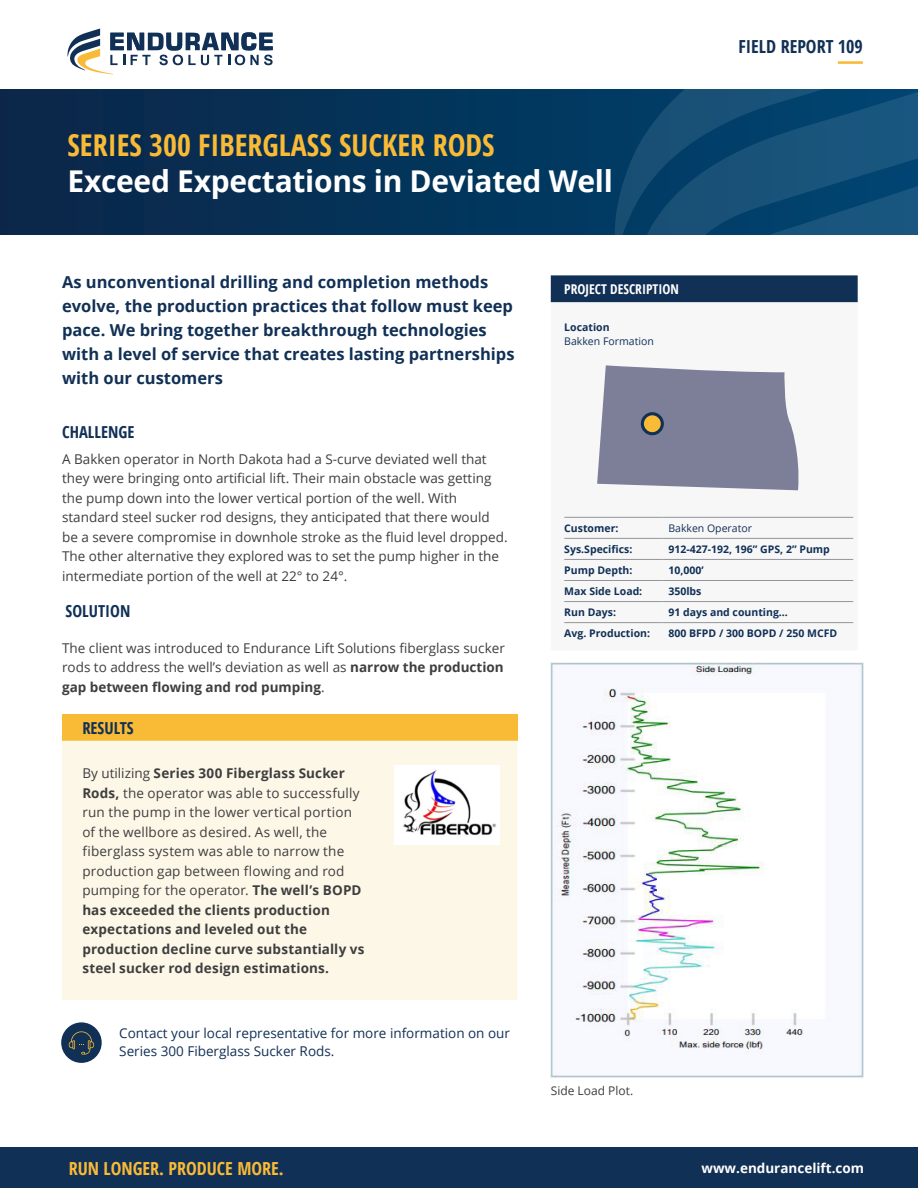
<style>
.page{position:relative;width:918px;height:1188px;background:#fff}
.page>*{position:absolute;margin:0;border:0;box-sizing:border-box;transform-origin:0 0}
.Headline_Yellow_2{font:700 30px "Open Sans";letter-spacing:-.01em;color:#fff}
.Headline_Yellow_1{font:700 30px "Open Sans Condensed";color:#f9ba36}
.Run_Longer_Produce_M{font:700 18px "Open Sans Condensed";color:#f9ba36}
.Field_Report{font:700 18px "Open Sans Condensed";color:#113056}
.Intro_Paragraph{font:700 16.5px/24px "Open Sans";color:#113056}
.Challenge_Soluiton{font:700 16.5px "Open Sans Condensed";color:#113056}
.Body_copy{font:700 16.5px "Open Sans Condensed";color:#113056}
.Results_head{font:700 16.5px "Open Sans Condensed";color:#113056}
.Body_copy-2{font:13.5px/19.5px "Open Sans";color:#3e3e3f}
.Results_Box_body_cop{font:13.5px/19.5px "Open Sans";letter-spacing:.01em;color:#3e3e3f}
.Contact{font:13.5px/18px "Open Sans";color:#113056}
.url{font:700 13.5px "Open Sans";color:#fff}
.Contact-2{font:700 13.5px "Open Sans Condensed";color:#fff}
.t1{font:12px "Open Sans";color:#3e3e3f}
.Project_Table_body{font:700 10.5px "Open Sans";color:#113056}
.Project_Table_bold{font:700 10.5px "Open Sans";color:#113056}
.Project_Table_body-2{font:10.5px "Open Sans";color:#113056}
.s1{font-weight:700}
</style>
<div class="page">
<div style="left:0;top:89px;width:918px;height:146px;background:linear-gradient(to bottom,#063055,#063055)"></div>
<svg style="left:613px;top:89px;width:305px;height:146px;background:#0f4b73"></svg>
<div style="left:0;top:1148px;width:918px;height:40px;background:#113056"></div>
<img style="left:551px;top:662px;width:313px;height:417px">
<svg style="left:67px;top:29px;width:206px;height:46px"></svg>
<hr style="left:838px;top:61px;width:25px;height:3px;background:#f9ba36">
<div style="left:62px;top:714px;width:455px;height:27px;background:#f9ba36"></div>
<div style="left:62px;top:741px;width:455px;height:259px;background:#fdf7e8"></div>
<div style="left:61px;top:1022px;width:41px;height:41px;background:#113056;border-radius:50%"></div>
<svg style="left:69px;top:1031px;width:25px;height:24px"></svg>
<div style="left:551px;top:275px;width:307px;height:27px;background:#113056"></div>
<svg style="left:551px;top:302px;width:307px;height:322px"></svg>
<hr style="left:564px;top:517px;width:98px;height:1px;background:#939598">
<hr style="left:662px;top:517px;width:191px;height:1px;background:#939598">
<hr style="left:564px;top:538px;width:98px;height:1px;background:#939598">
<hr style="left:662px;top:538px;width:191px;height:1px;background:#939598">
<hr style="left:564px;top:559px;width:98px;height:1px;background:#939598">
<hr style="left:662px;top:559px;width:191px;height:1px;background:#939598">
<hr style="left:564px;top:580px;width:98px;height:1px;background:#939598">
<hr style="left:662px;top:580px;width:191px;height:1px;background:#939598">
<hr style="left:564px;top:601px;width:98px;height:1px;background:#939598">
<hr style="left:662px;top:601px;width:191px;height:1px;background:#939598">
<hr style="left:564px;top:622px;width:98px;height:1px;background:#939598">
<hr style="left:662px;top:622px;width:191px;height:1px;background:#939598">
<svg style="left:597px;top:365px;width:204px;height:125px;background:#8c8da3"></svg>
<div style="left:642px;top:414px;width:20px;height:20px;background:#f9ba36;border-radius:50%"></div>
<div style="left:641px;top:412px;width:23px;height:23px;border:3px solid #113056;border-radius:50%"></div>
<img style="left:394px;top:765px;width:106px;height:80px">
<p class="Headline_Yellow_1" style="left:68px;top:124px;width:429px">SERIES 300 FIBERGLASS SUCKER RODS</p>
<p class="Headline_Yellow_2" style="left:68px;top:160px;width:547px">Exceed Expectations in Deviated Well</p>
<p class="Intro_Paragraph" style="left:62px;top:270px;width:454px">As unconventional drilling and completion methods evolve, the production practices that follow must keep pace. We bring together breakthrough technologies with a level of service that creates lasting partnerships with our customers</p>
<p class="Contact-2" style="left:564px;top:280px;width:116px">PROJECT DESCRIPTION</p>
<p class="Project_Table_body" style="left:564px;top:319px;width:47px">Location</p>
<p class="Project_Table_body-2" style="left:564px;top:334px;width:91px">Bakken Formation</p>
<p class="Field_Report" style="left:739px;top:33px;width:126px">FIELD REPORT 109</p>
<p class="Challenge_Soluiton" style="left:62px;top:420px;width:74px">CHALLENGE</p>
<p class="Body_copy-2" style="left:62px;top:449px;width:447px">A Bakken operator in North Dakota had a S-curve deviated well that they were bringing onto artificial lift. Their main obstacle was getting the pump down into the lower vertical portion of the well. With standard steel sucker rod designs, they anticipated that there would be a severe compromise in downhole stroke as the fluid level dropped.<br>The other alternative they explored was to set the pump higher in the intermediate portion of the well at 22° to 24°.</p>
<p class="Body_copy" style="left:66px;top:599px;width:66px">SOLUTION</p>
<p class="Body_copy-2" style="left:62px;top:638px;width:444px;text-align:justify">The client was introduced to Endurance Lift Solutions fiberglass sucker rods to address the well’s deviation as well as <span class="s1">narrow the production gap between flowing and rod pumping</span>.</p>
<p class="Results_head" style="left:82px;top:716px;width:53px">RESULTS</p>
<p class="Results_Box_body_cop" style="left:82px;top:763px;width:284px">By utilizing <span class="s1">Series 300 Fiberglass Sucker Rods,</span> the operator was able to successfully run the pump in the lower vertical portion of the wellbore as desired. As well, the fiberglass system was able to narrow the production gap between flowing and rod pumping for the operator. <span class="s1">The well’s BOPD has exceeded the clients production expectations and leveled out the production decline curve substantially vs steel sucker rod design estimations.</span></p>
<p class="Contact" style="left:119px;top:1024px;width:392px">Contact your local representative for more information on our<br>Series 300 Fiberglass Sucker Rods.</p>
<p class="Project_Table_bold" style="left:564px;top:521px;width:56px">Customer:</p>
<p class="Project_Table_body-2" style="left:668px;top:521px;width:85px">Bakken Operator</p>
<p class="Project_Table_bold" style="left:564px;top:542px;width:70px">Sys.Specifics:</p>
<p class="Project_Table_body" style="left:668px;top:542px;width:163px">912-427-192, 196” GPS, 2” Pump</p>
<p class="Project_Table_bold" style="left:564px;top:563px;width:70px">Pump Depth:</p>
<p class="Project_Table_body" style="left:668px;top:563px;width:37px">10,000’</p>
<p class="Project_Table_bold" style="left:564px;top:584px;width:80px">Max Side Load:</p>
<p class="Project_Table_body" style="left:668px;top:584px;width:35px">350lbs</p>
<p class="Project_Table_bold" style="left:564px;top:605px;width:53px">Run Days:</p>
<p class="Project_Table_body" style="left:668px;top:605px;width:121px">91 days and counting...</p>
<p class="Project_Table_bold" style="left:564px;top:626px;width:87px">Avg. Production:</p>
<p class="Project_Table_body" style="left:668px;top:626px;width:170px">800 BFPD / 300 BOPD / 250 MCFD</p>
<p class="t1" style="left:551px;top:1083px;width:84px">Side Load Plot.</p>
<p class="Run_Longer_Produce_M" style="left:69px;top:1156px;width:217px">RUN LONGER. PRODUCE MORE.</p>
<p class="url" style="left:702px;top:1158px;width:164px">www.endurancelift.com</p>
</div>
